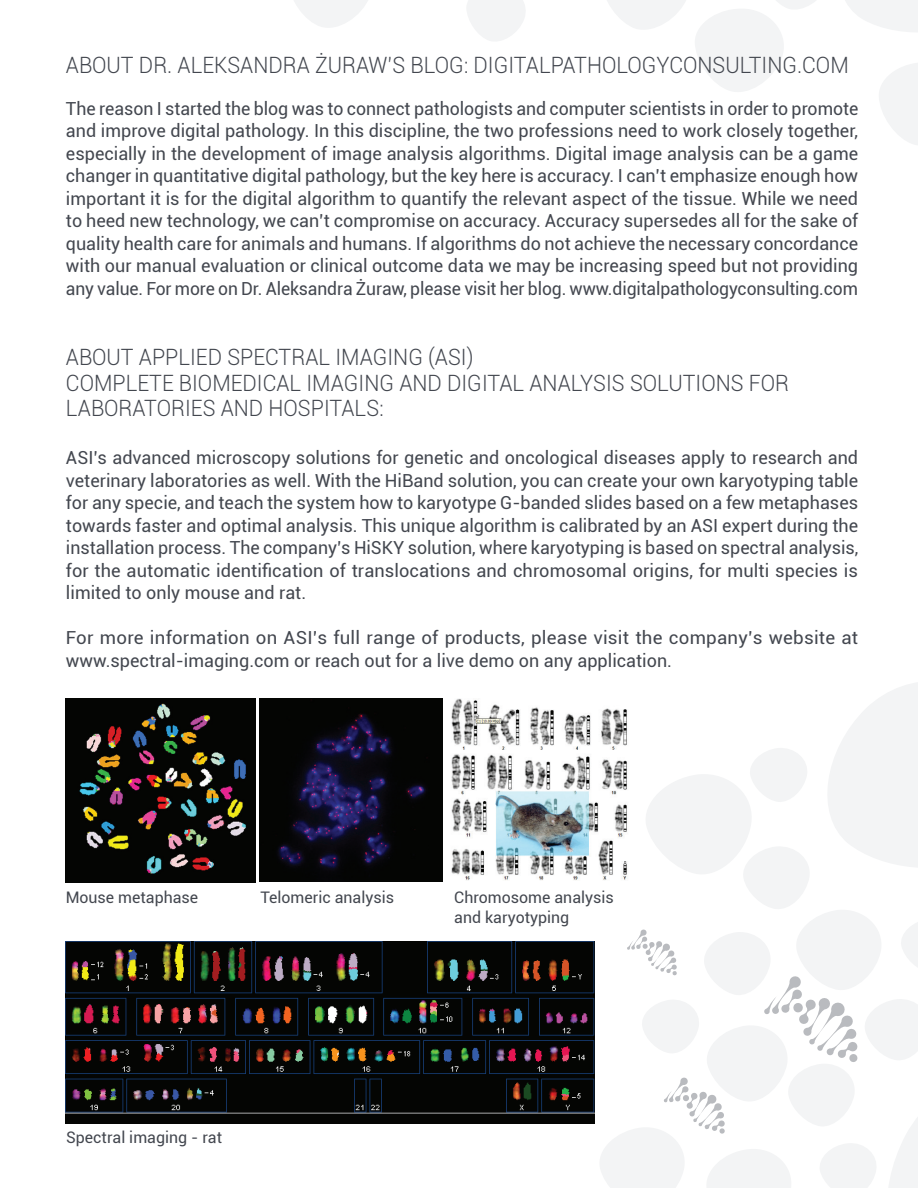
<style>
.page{position:relative;width:918px;height:1188px;background:#fff}
.page>*{position:absolute;margin:0;border:0;box-sizing:border-box;transform-origin:0 0}
.t1{font:300 22.5px/25.5px "Roboto";color:#43474f;scale:.95 1}
.t2{font:18px/22.5px "Roboto";color:#43474f;text-align:justify}
.t3{font:18px/22.5px "Roboto";color:#43474f;scale:1.04 1}
.t4{font:15.9px/20px "Roboto";color:#43474f}
</style>
<div class="page">
<svg style="left:600px;top:683px;width:318px;height:505px"></svg>
<svg style="left:467px;top:0;width:58px;height:41px"></svg>
<svg style="left:607px;top:0;width:311px;height:145px"></svg>
<svg style="left:294px;top:0;width:74px;height:28px"></svg>
<img style="left:66px;top:699px;width:190px;height:184px">
<img style="left:260px;top:698px;width:183px;height:183px">
<img style="left:451px;top:699px;width:180px;height:182px">
<img style="left:66px;top:942px;width:528px;height:182px">
<p class="t1" style="left:66px;top:51px;width:825px">ABOUT DR. ALEKSANDRA ŻURAW’S BLOG: DIGITALPATHOLOGYCONSULTING.COM</p>
<p class="t2" style="left:66px;top:96px;width:794px">The reason I started the blog was to connect pathologists and computer scientists in order to promote and improve digital pathology. In this discipline, the two professions need to work closely together, especially in the development of image analysis algorithms. Digital image analysis can be a game changer in quantitative digital pathology, but the key here is accuracy. I can’t emphasize enough how important it is for the digital algorithm to quantify the relevant aspect of the tissue. While we need to heed new technology, we can’t compromise on accuracy. Accuracy supersedes all for the sake of quality health care for animals and humans. If algorithms do not achieve the necessary concordance with our manual evaluation or clinical outcome data we may be increasing speed but not providing any value. For more on Dr. Aleksandra Żuraw, please visit her blog. www.digitalpathologyconsulting.com</p>
<p class="t1" style="left:66px;top:344px;width:763px">ABOUT APPLIED SPECTRAL IMAGING (ASI)<br>COMPLETE BIOMEDICAL IMAGING AND DIGITAL ANALYSIS SOLUTIONS FOR<br>LABORATORIES AND HOSPITALS:</p>
<p class="t2" style="left:66px;top:446px;width:794px">ASI’s advanced microscopy solutions for genetic and oncological diseases apply to research and veterinary laboratories as well. With the HiBand solution, you can create your own karyotyping table for any specie, and teach the system how to karyotype G-banded slides based on a few metaphases towards faster and optimal analysis. This unique algorithm is calibrated by an ASI expert during the installation process. The company’s HiSKY solution, where karyotyping is based on spectral analysis, for the automatic identification of translocations and chromosomal origins, for multi species is limited to only mouse and rat.</p>
<p class="t3" style="left:66px;top:626px;width:763px">For more information on ASI’s full range of products, please visit the company’s website at www.spectral-imaging.com or reach out for a live demo on any application.</p>
<p class="t4" style="left:66px;top:887px;width:134px">Mouse metaphase</p>
<p class="t4" style="left:260px;top:887px;width:135px">Telomeric analysis</p>
<p class="t4" style="left:454px;top:887px;width:161px">Chromosome analysis and karyotyping</p>
<p class="t4" style="left:66px;top:1127px;width:157px">Spectral imaging - rat</p>
</div>
